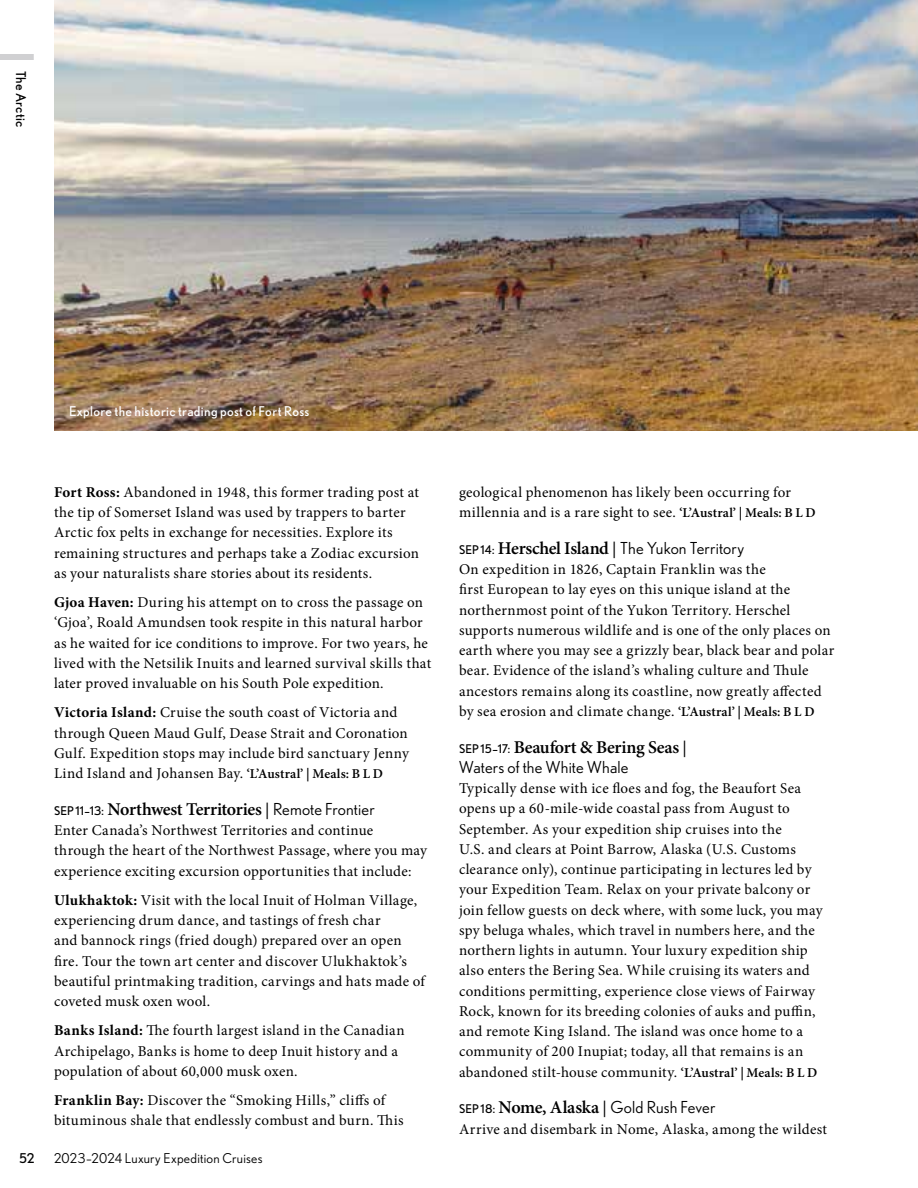
<style>
.page{position:relative;width:918px;height:1188px;background:#fff}
.page>*{position:absolute;margin:0;border:0;box-sizing:border-box;transform-origin:0 0}
.t1{font:600 18px "Minion Pro";letter-spacing:-.01em;color:#000001}
.t2{font:16.5px "Nobel";letter-spacing:.005em;color:#000001}
.t3{font:15px/20.2px "Minion Pro";letter-spacing:.02em;color:#000001}
.t4{font:13.5px "Nobel";letter-spacing:.025em;color:#fff}
.t5{font:13.5px "Nobel";letter-spacing:.015em;color:#000001}
.t6{font:13.5px "Nobel";letter-spacing:.02em;color:#000001}
.s1{font-weight:700}
.s2{font-weight:600;font-size:13.5px}
.s3{font-family:"Nobel";font-weight:400;font-size:12px}
.s4{font-weight:500;font-size:16.5px}
.s5{font-family:"Nobel";font-weight:400;font-size:16.5px}
.s6{font-size:12px}
.s7{font-family:"Minion Pro";font-weight:600;font-size:18px}
.s8{font-family:"Minion Pro";font-weight:500}
</style>
<div class="page">
<div style="left:0;top:54px;width:34px;height:6px;background:#d0d0d2"></div>
<img style="left:54px;top:0;width:864px;height:430px">
<p class="t6" style="left:29px;top:70px;width:58px;rotate:90deg">The Arctic</p>
<p class="t4" style="left:69px;top:403px;width:242px">Explore the historic trading post of Fort Ross</p>
<p class="t6" style="left:19px;top:1150px;width:17px">52</p>
<p class="t3" style="left:54px;top:482px;width:367px"><span class="s1">Fort Ross:</span> Abandoned in 1948, this former trading post at the tip of Somerset Island was used by trappers to barter Arctic fox pelts in exchange for necessities. Explore its remaining structures and perhaps take a Zodiac excursion as your naturalists share stories about its residents.</p>
<p class="t3" style="left:54px;top:592px;width:379px"><span class="s1">Gjoa Haven:</span> During his attempt on to cross the passage on ‘Gjoa’, Roald Amundsen took respite in this natural harbor as he waited for ice conditions to improve. For two years, he lived with the Netsilik Inuits and learned survival skills that later proved invaluable on his South Pole expedition.</p>
<p class="t3" style="left:54px;top:703px;width:357px"><span class="s1">Victoria Island:</span> Cruise the south coast of Victoria and through Queen Maud Gulf, Dease Strait and Coronation Gulf. Expedition stops may include bird sanctuary Jenny Lind Island and Johansen Bay. <span class="s2">‘L’Austral’ | Meals: B L D</span></p>
<p class="t1" style="left:54px;top:798px;width:322px"><span class="s3">SEP 11–13:</span> Northwest Territories <span class="s4">|</span> <span class="s5">Remote Frontier</span></p>
<p class="t3" style="left:54px;top:820px;width:375px">Enter Canada’s Northwest Territories and continue through the heart of the Northwest Passage, where you may experience exciting excursion opportunities that include:</p>
<p class="t3" style="left:54px;top:890px;width:373px"><span class="s1">Ulukhaktok:</span> Visit with the local Inuit of Holman Village, experiencing drum dance, and tastings of fresh char<br>and bannock rings (fried dough) prepared over an open fire. Tour the town art center and discover Ulukhaktok’s beautiful printmaking tradition, carvings and hats made of coveted musk oxen wool.</p>
<p class="t3" style="left:54px;top:1021px;width:352px"><span class="s1">Banks Island:</span> The fourth largest island in the Canadian<br>Archipelago, Banks is home to deep Inuit history and a population of about 60,000 musk oxen.</p>
<p class="t3" style="left:54px;top:1090px;width:351px"><span class="s1">Franklin Bay:</span> Discover the “Smoking Hills,” cliffs of bituminous shale that endlessly combust and burn. This</p>
<p class="t5" style="left:54px;top:1150px;width:210px">2023–2024 Luxury Expedition Cruises</p>
<p class="t3" style="left:459px;top:482px;width:358px">geological phenomenon has likely been occurring for millennia and is a rare sight to see. <span class="s2">‘L’Austral’ | Meals: B L D</span></p>
<p class="t2" style="left:459px;top:538px;width:287px"><span class="s6">SEP 14:</span> <span class="s7">Herschel Island</span> <span class="s8">|</span> The Yukon Territory</p>
<p class="t3" style="left:459px;top:559px;width:377px">On expedition in 1826, Captain Franklin was the<br>first European to lay eyes on this unique island at the northernmost point of the Yukon Territory. Herschel supports numerous wildlife and is one of the only places on earth where you may see a grizzly bear, black bear and polar bear. Evidence of the island’s whaling culture and Thule ancestors remains along its coastline, now greatly affected by sea erosion and climate change. <span class="s2">‘L’Austral’ | Meals: B L D</span></p>
<p class="t1" style="left:459px;top:736px;width:229px"><span class="s3">SEP 15–17:</span> Beaufort &amp; Bering Seas <span class="s4">|</span></p>
<p class="t2" style="left:459px;top:757px;width:171px">Waters of the White Whale</p>
<p class="t3" style="left:459px;top:778px;width:365px">Typically dense with ice floes and fog, the Beaufort Sea opens up a 60-mile-wide coastal pass from August to September. As your expedition ship cruises into the<br>U.S. and clears at Point Barrow, Alaska (U.S. Customs clearance only), continue participating in lectures led by your Expedition Team. Relax on your private balcony or join fellow guests on deck where, with some luck, you may spy beluga whales, which travel in numbers here, and the northern lights in autumn. Your luxury expedition ship also enters the Bering Sea. While cruising its waters and conditions permitting, experience close views of Fairway Rock, known for its breeding colonies of auks and puffin, and remote King Island. The island was once home to a community of 200 Inupiat; today, all that remains is an abandoned stilt-house community. <span class="s2">‘L’Austral’ | Meals: B L D</span></p>
<p class="t2" style="left:459px;top:1098px;width:258px"><span class="s6">SEP 18:</span> <span class="s7">Nome, Alaska</span> <span class="s8">|</span> Gold Rush Fever</p>
<p class="t3" style="left:459px;top:1119px;width:370px">Arrive and disembark in Nome, Alaska, among the wildest</p>
</div>
